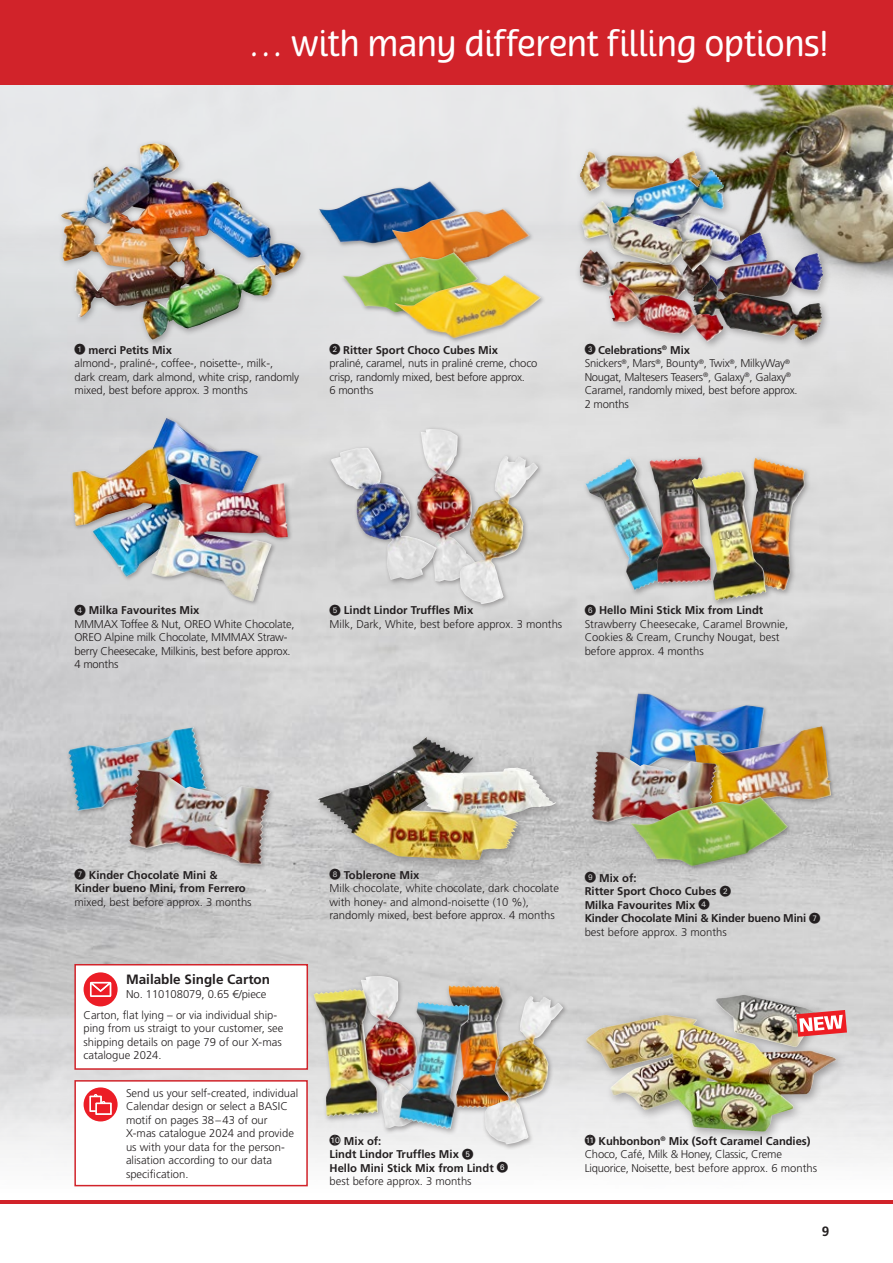
<style>
.page{position:relative;width:893px;height:1263px;background:#fff}
.page>*{position:absolute;margin:0;border:0;box-sizing:border-box;transform-origin:0 0}
.t1{font:33px "Terfens";letter-spacing:-.02em;color:#fff}
.t2{font:700 13.5px "Frutiger LT Std";color:#231f20}
.t3{font:300 11.25px/13.5px "Frutiger LT Std";color:#231f20}
.t4{font:300 11.25px/13.5px "Frutiger LT Std";letter-spacing:-.02em;color:#231f20}
.t5{font:700 11.25px/13.5px "Frutiger LT Std";color:#231f20}
.s1{font-family:"Deco Numbers LH Circle";font-weight:400}
.s2{font-weight:700}
.s3{font-weight:300}
</style>
<div class="page">
<div style="left:0;top:0;width:893px;height:85px;background:#d1232a"></div>
<hr style="left:0;top:1200px;width:893px;height:3px;background:#d1232a">
<img style="left:656px;top:85px;width:237px;height:216px">
<img style="left:0;top:85px;width:1px;height:634px">
<div style="left:317px;top:179px;width:144px;height:69px;background:#231f20;opacity:.35"></div>
<img style="left:319px;top:181px;width:138px;height:62px">
<div style="left:390px;top:206px;width:144px;height:67px;background:#231f20;opacity:.35"></div>
<img style="left:392px;top:209px;width:137px;height:59px">
<div style="left:340px;top:250px;width:143px;height:67px;background:#231f20;opacity:.35"></div>
<img style="left:342px;top:252px;width:136px;height:60px">
<div style="left:392px;top:273px;width:154px;height:70px;background:#231f20;opacity:.35"></div>
<img style="left:394px;top:275px;width:147px;height:63px">
<div style="left:576px;top:146px;width:134px;height:62px;background:#231f20;opacity:.35"></div>
<img style="left:580px;top:151px;width:114px;height:41px">
<div style="left:646px;top:200px;width:130px;height:80px;background:#231f20;opacity:.35"></div>
<img style="left:721px;top:205px;width:47px;height:43px">
<div style="left:595px;top:166px;width:138px;height:68px;background:#231f20;opacity:.35"></div>
<img style="left:599px;top:170px;width:125px;height:55px">
<div style="left:687px;top:248px;width:145px;height:62px;background:#231f20;opacity:.35"></div>
<img style="left:721px;top:253px;width:97px;height:21px">
<div style="left:575px;top:245px;width:145px;height:66px;background:#e5e5e6"></div>
<img style="left:580px;top:280px;width:24px;height:12px">
<div style="left:689px;top:274px;width:142px;height:75px;background:#231f20;opacity:.35"></div>
<img style="left:732px;top:278px;width:69px;height:63px">
<div style="left:604px;top:278px;width:128px;height:72px;background:#231f20;opacity:.35"></div>
<img style="left:609px;top:282px;width:114px;height:60px">
<div style="left:577px;top:197px;width:144px;height:83px;background:#231f20;opacity:.35"></div>
<img style="left:582px;top:201px;width:130px;height:71px">
<div style="left:66px;top:725px;width:145px;height:91px;background:#231f20;opacity:.35"></div>
<img style="left:68px;top:727px;width:139px;height:84px">
<div style="left:127px;top:767px;width:149px;height:102px;background:#231f20;opacity:.35"></div>
<img style="left:129px;top:770px;width:142px;height:94px">
<div style="left:414px;top:426px;width:68px;height:162px;background:#231f20;opacity:.35"></div>
<img style="left:416px;top:429px;width:61px;height:153px">
<div style="left:328px;top:445px;width:114px;height:140px;background:#231f20;opacity:.35"></div>
<img style="left:331px;top:448px;width:106px;height:132px">
<div style="left:457px;top:453px;width:87px;height:157px;background:#231f20;opacity:.35"></div>
<img style="left:460px;top:456px;width:78px;height:148px">
<div style="left:57px;top:139px;width:252px;height:208px;background:#231f20;opacity:.35"></div>
<img style="left:61px;top:144px;width:89px;height:146px">
<div style="left:582px;top:455px;width:108px;height:142px;background:#dadada"></div>
<img style="left:585px;top:458px;width:62px;height:133px">
<div style="left:647px;top:454px;width:71px;height:136px;background:#231f20;opacity:.35"></div>
<img style="left:650px;top:457px;width:61px;height:127px">
<div style="left:732px;top:454px;width:79px;height:143px;background:#231f20;opacity:.35"></div>
<img style="left:735px;top:458px;width:70px;height:133px">
<div style="left:689px;top:468px;width:84px;height:139px;background:#231f20;opacity:.35"></div>
<img style="left:692px;top:471px;width:74px;height:130px">
<div style="left:313px;top:732px;width:253px;height:138px;background:#231f20;opacity:.35"></div>
<img style="left:317px;top:737px;width:202px;height:123px">
<div style="left:70px;top:415px;width:223px;height:192px;background:#231f20;opacity:.35"></div>
<img style="left:73px;top:418px;width:185px;height:183px">
<div style="left:581px;top:989px;width:265px;height:154px;background:#231f20;opacity:.35"></div>
<img style="left:586px;top:995px;width:250px;height:136px">
<div style="left:358px;top:973px;width:73px;height:161px;background:#231f20;opacity:.35"></div>
<img style="left:361px;top:976px;width:65px;height:152px">
<div style="left:445px;top:982px;width:71px;height:133px;background:#231f20;opacity:.35"></div>
<img style="left:449px;top:985px;width:61px;height:123px">
<div style="left:396px;top:999px;width:80px;height:136px;background:#231f20;opacity:.35"></div>
<img style="left:399px;top:1002px;width:70px;height:127px">
<div style="left:311px;top:986px;width:74px;height:137px;background:#231f20;opacity:.35"></div>
<img style="left:314px;top:989px;width:64px;height:128px">
<div style="left:482px;top:993px;width:87px;height:157px;background:#231f20;opacity:.35"></div>
<img style="left:485px;top:996px;width:78px;height:148px">
<div style="left:627px;top:691px;width:142px;height:96px;background:#231f20;opacity:.35"></div>
<img style="left:629px;top:693px;width:135px;height:56px">
<div style="left:692px;top:724px;width:143px;height:98px;background:#231f20;opacity:.35"></div>
<img style="left:694px;top:726px;width:137px;height:91px">
<div style="left:590px;top:749px;width:132px;height:87px;background:#231f20;opacity:.35"></div>
<img style="left:592px;top:751px;width:125px;height:80px">
<div style="left:628px;top:794px;width:165px;height:78px;background:#231f20;opacity:.35"></div>
<img style="left:630px;top:796px;width:158px;height:70px">
<div style="left:74px;top:964px;width:234px;height:106px;background:#fff;border:2px solid #d1232a"></div>
<div style="left:84px;top:972px;width:34px;height:34px;background:#ec1d26;border-radius:50%"></div>
<svg style="left:90px;top:982px;width:21px;height:15px"></svg>
<div style="left:74px;top:1080px;width:234px;height:106px;background:#fff;border:2px solid #d1232a"></div>
<div style="left:84px;top:1087px;width:34px;height:34px;background:#ec1d26;border-radius:50%"></div>
<svg style="left:90px;top:1094px;width:22px;height:21px"></svg>
<svg style="left:796px;top:1010px;width:51px;height:27px"></svg>
<h1 class="t1" style="left:249px;top:24px;width:582px">… with many different filling options!</h1>
<p class="t3" style="left:75px;top:343px;width:226px"><span class="s1">U</span> <span class="s2">merci Petits Mix<br></span>almond-, praliné-, coffee-, noisette-, milk-,<br>dark cream, dark almond, white crisp, randomly mixed, best before approx. 3 months</p>
<p class="t4" style="left:330px;top:343px;width:209px"><span class="s1">V</span> <span class="s2">Ritter Sport Choco Cubes Mix<br></span>praliné, caramel, nuts in praliné creme, choco crisp, randomly mixed, best before approx.<br>6 months</p>
<p class="t4" style="left:585px;top:343px;width:215px"><span class="s1">W</span> <span class="s2">Celebrations</span><sup>®</sup> <span class="s2">Mix<br></span>Snickers<sup>®</sup>, Mars<sup>®</sup>, Bounty<sup>®</sup>, Twix<sup>®</sup>, MilkyWay<sup>® </sup>Nougat, Maltesers Teasers<sup>®</sup>, Galaxy<sup>®</sup>, Galaxy<sup>® </sup>Caramel, randomly mixed, best before approx.<br>2 months</p>
<p class="t4" style="left:74px;top:604px;width:222px"><span class="s1">X</span> <span class="s2">Milka Favourites Mix<br></span>MMMAX Toffee &amp; Nut, OREO White Chocolate,<br>OREO Alpine milk Chocolate, MMMAX Straw&shy;berry Cheesecake, Milkinis, best before approx.<br>4 months</p>
<p class="t3" style="left:330px;top:604px;width:234px"><span class="s1">Y</span> <span class="s2">Lindt Lindor Truffles Mix<br></span>Milk, Dark, White, best before approx. 3 months</p>
<p class="t3" style="left:585px;top:604px;width:205px"><span class="s1">U</span> <span class="s2">Hello Mini Stick Mix from Lindt </span>Strawberry Cheesecake, Caramel Brownie, Cookies &amp; Cream, Crunchy Nougat, best before approx. 4 months</p>
<p class="t5" style="left:75px;top:868px;width:173px"><span class="s1">V</span> Kinder Chocolate Mini &amp;<br>Kinder bueno Mini, from Ferrero</p>
<p class="t3" style="left:75px;top:895px;width:179px">mixed, best before approx. 3 months</p>
<p class="t2" style="left:126px;top:972px;width:146px">Mailable Single Carton</p>
<p class="t3" style="left:83px;top:984px;width:195px;line-height:20.7px;text-indent:43px">No. 110108079, 0.65 €/piece<br>Carton, flat lying – or via individual ship-</p>
<p class="t3" style="left:83px;top:1022px;width:202px">ping from us straigt to your customer, see shipping details on page 79 of our X-mas catalogue 2024.</p>
<p class="t3" style="left:126px;top:1086px;width:174px">Send us your self-created, individual<br>Calendar design or select a BASIC motif on pages 38–43 of our<br>X-mas catalogue 2024 and provide us with your data for the person&shy;alisation according to our data specification.</p>
<p class="t3" style="left:330px;top:868px;width:231px"><span class="s1">W</span> <span class="s2">Toblerone Mix<br></span>Milk chocolate, white chocolate, dark chocolate with honey- and almond-noisette (10 %), randomly mixed, best before approx. 4 months</p>
<p class="t5" style="left:585px;top:871px;width:237px"><span class="s1">X</span> Mix of:<br>Ritter Sport Choco Cubes <span class="s1">V<br></span>Milka Favourites Mix <span class="s1">X<br></span>Kinder Chocolate Mini &amp; Kinder bueno Mini <span class="s1">V </span><span class="s3">best before approx. 3 months</span></p>
<p class="t5" style="left:330px;top:1134px;width:180px"><span class="s1">AT</span> Mix of:<br>Lindt Lindor Truffles Mix <span class="s1">Y<br></span>Hello Mini Stick Mix from Lindt <span class="s1">U </span><span class="s3">best before approx. 3 months</span></p>
<p class="t4" style="left:585px;top:1134px;width:234px"><span class="s1">AK</span> <span class="s2">Kuhbonbon</span><sup>®</sup> <span class="s2">Mix (Soft Caramel Candies)<br></span>Choco, Café, Milk &amp; Honey, Classic, Creme<br>Liquorice, Noisette, best before approx. 6 months</p>
<p class="t2" style="left:822px;top:1223px;width:9px">9</p>
</div>
